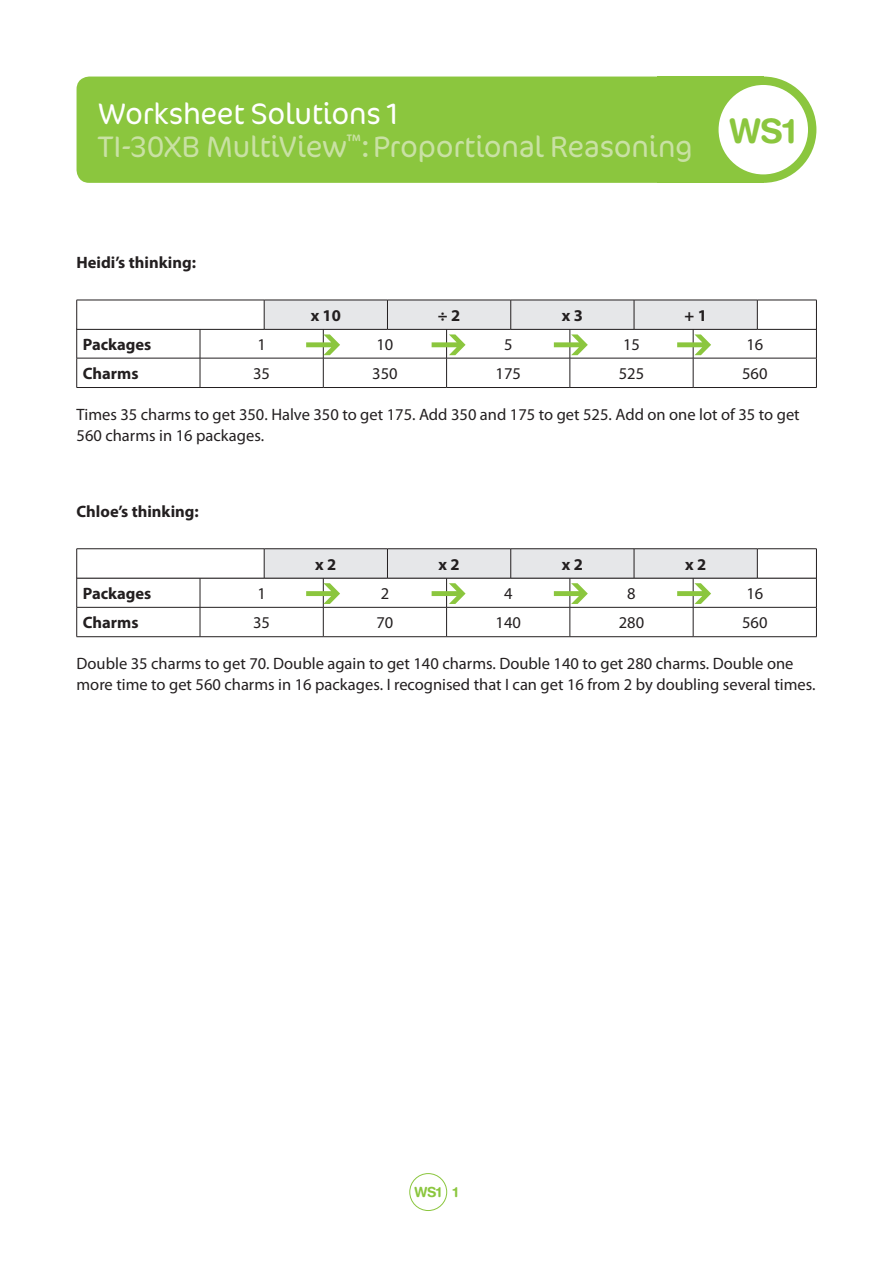
<style>
.page{position:relative;width:893px;height:1263px;background:#fff}
.page>*{position:absolute;margin:0;border:0;box-sizing:border-box;transform-origin:0 0}
.t1{font:700 33.75px "Helvetica Rounded";color:#8bc63e}
.t2{font:300 30px/33px "Cocon";letter-spacing:-.01em;color:#c9e1a4}
.t3{font:16.5px/21px "Myriad Pro";color:#231f20}
.t4{font:700 16.5px "Myriad Pro";color:#231f20}
.t5{font:700 13.95px "Helvetica Rounded";color:#8bc63e}
.s1{color:#fff}
</style>
<div class="page">
<div style="left:409px;top:1173px;width:38px;height:38px;border:1px solid #8bc63e;border-radius:50%"></div>
<div style="left:658px;top:77px;width:106px;height:106px;background:#8bc63e"></div>
<div style="left:77px;top:77px;width:613px;height:106px;background:#8bc63e;border-radius:13px"></div>
<div style="left:710px;top:77px;width:106px;height:106px;background:#8bc63e;border-radius:50%"></div>
<div style="left:719px;top:85px;width:89px;height:89px;background:#fff;border-radius:50%"></div>
<hr style="left:77px;top:387px;width:123px;height:1px;background:#231f20">
<hr style="left:200px;top:387px;width:123px;height:1px;background:#231f20">
<hr style="left:323px;top:387px;width:124px;height:1px;background:#231f20">
<hr style="left:447px;top:387px;width:123px;height:1px;background:#231f20">
<hr style="left:570px;top:387px;width:123px;height:1px;background:#231f20">
<hr style="left:693px;top:387px;width:124px;height:1px;background:#231f20">
<svg style="left:76px;top:300px;width:741px;height:87px"></svg>
<hr style="left:77px;top:548px;width:187px;height:1px;background:#231f20">
<hr style="left:264px;top:548px;width:123px;height:1px;background:#231f20">
<hr style="left:387px;top:548px;width:124px;height:1px;background:#231f20">
<hr style="left:511px;top:548px;width:123px;height:1px;background:#231f20">
<hr style="left:634px;top:548px;width:123px;height:1px;background:#231f20">
<hr style="left:757px;top:548px;width:60px;height:1px;background:#231f20">
<svg style="left:76px;top:549px;width:741px;height:88px"></svg>
<p class="t2" style="left:98px;top:96px;width:596px"><span class="s1">Worksheet Solutions 1<br></span>TI-30XB MultiView<sup>™</sup>:Proportional Reasoning</p>
<p class="t1" style="left:730px;top:110px;width:66px">WS1</p>
<p class="t4" style="left:77px;top:251px;width:121px">Heidi’s thinking:</p>
<p class="t4" style="left:311px;top:305px;width:32px">x 10</p>
<p class="t4" style="left:438px;top:305px;width:24px">÷ 2</p>
<p class="t4" style="left:562px;top:305px;width:23px">x 3</p>
<p class="t4" style="left:684px;top:305px;width:24px">+ 1</p>
<p class="t4" style="left:83px;top:333px;width:70px">Packages</p>
<p class="t3" style="left:257px;top:333px;width:10px">1</p>
<p class="t3" style="left:376px;top:333px;width:18px">10</p>
<p class="t3" style="left:504px;top:333px;width:10px">5</p>
<p class="t3" style="left:623px;top:333px;width:18px">15</p>
<p class="t3" style="left:746px;top:333px;width:18px">16</p>
<p class="t4" style="left:83px;top:363px;width:57px">Charms</p>
<p class="t3" style="left:253px;top:363px;width:18px">35</p>
<p class="t3" style="left:372px;top:363px;width:27px">350</p>
<p class="t3" style="left:495px;top:363px;width:27px">175</p>
<p class="t3" style="left:619px;top:363px;width:27px">525</p>
<p class="t3" style="left:742px;top:363px;width:27px">560</p>
<p class="t3" style="left:77px;top:403px;width:725px">Times 35 charms to get 350. Halve 350 to get 175. Add 350 and 175 to get 525. Add on one lot of 35 to get<br>560 charms in 16 packages.</p>
<p class="t4" style="left:77px;top:500px;width:124px">Chloe’s thinking:</p>
<p class="t4" style="left:315px;top:553px;width:23px">x 2</p>
<p class="t4" style="left:439px;top:553px;width:23px">x 2</p>
<p class="t4" style="left:562px;top:553px;width:23px">x 2</p>
<p class="t4" style="left:685px;top:553px;width:23px">x 2</p>
<p class="t4" style="left:83px;top:582px;width:70px">Packages</p>
<p class="t3" style="left:257px;top:582px;width:10px">1</p>
<p class="t3" style="left:381px;top:582px;width:10px">2</p>
<p class="t3" style="left:504px;top:582px;width:10px">4</p>
<p class="t3" style="left:627px;top:582px;width:10px">8</p>
<p class="t3" style="left:746px;top:582px;width:18px">16</p>
<p class="t4" style="left:83px;top:612px;width:57px">Charms</p>
<p class="t3" style="left:253px;top:612px;width:18px">35</p>
<p class="t3" style="left:376px;top:612px;width:18px">70</p>
<p class="t3" style="left:495px;top:612px;width:27px">140</p>
<p class="t3" style="left:619px;top:612px;width:27px">280</p>
<p class="t3" style="left:742px;top:612px;width:27px">560</p>
<p class="t3" style="left:77px;top:653px;width:740px">Double 35 charms to get 70. Double again to get 140 charms. Double 140 to get 280 charms. Double one more time to get 560 charms in 16 packages. I recognised that I can get 16 from 2 by doubling several times.</p>
<p class="t5" style="left:414px;top:1184px;width:28px">WS1</p>
</div>
